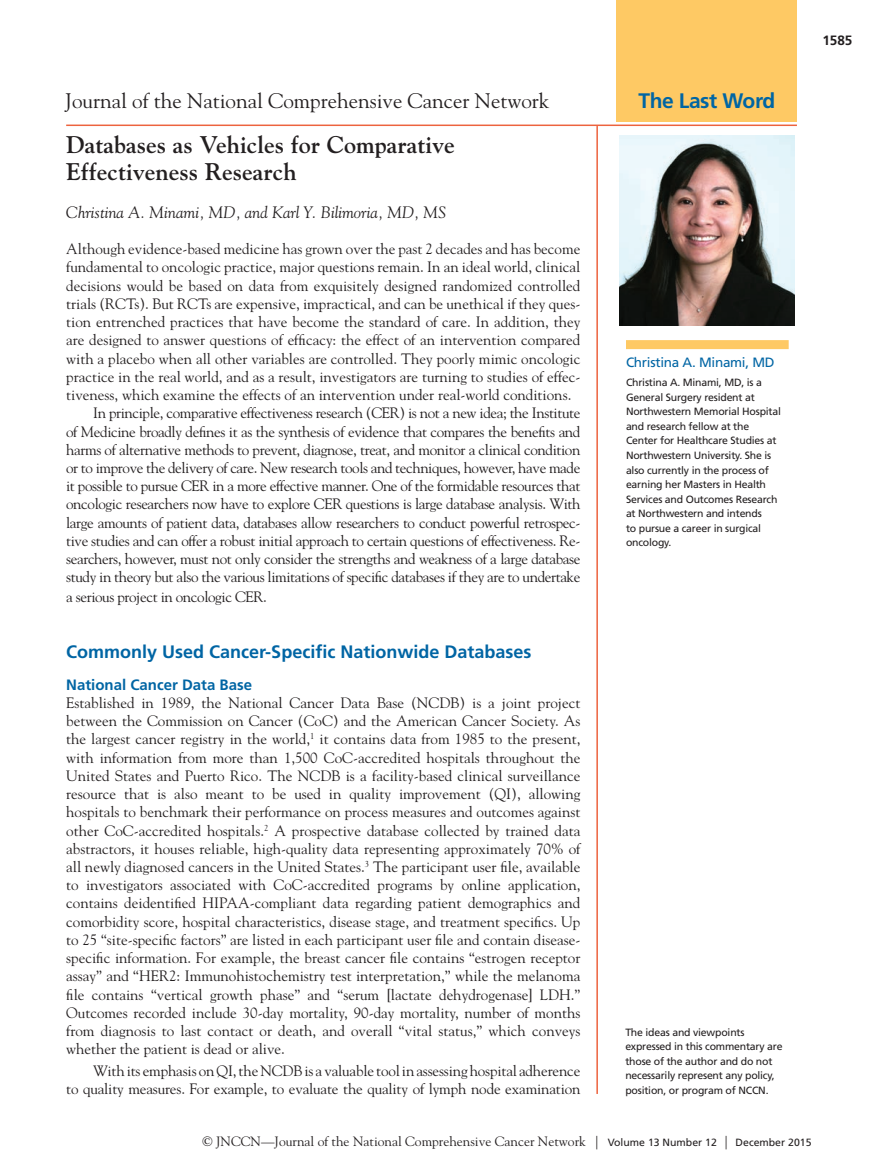
<style>
.page{position:relative;width:878px;height:1175px;background:#fff}
.page>*{position:absolute;margin:0;border:0;box-sizing:border-box;transform-origin:0 0}
.OAT{font:700 24px/27.3px "Goudy Std";color:#231f20}
.t1{font:21px "Goudy Std";color:#231f20}
.t2{font:700 21px "Frutiger LT Std";letter-spacing:-.02em;color:#0065a4}
.t3{font:700 18px "Frutiger LT Std";color:#0065a4}
.OAA{font:italic 16.5px "Goudy Std";color:#231f20}
.TXT{font:15px/18.3px "Goudy Std";letter-spacing:-.025em;color:#231f20;text-align:justify}
.Editorial_bodytext{font:15px/18.3px "Goudy Std";color:#231f20;text-align:justify}
.Editorial_bodytext_i{font:15px/18.3px "Goudy Std";letter-spacing:-.01em;color:#231f20;text-align:right}
.t4{font:700 15px "Frutiger LT Std";color:#0065a4}
.t5{font:13.5px "Goudy Std";color:#231f20}
.TOC_caption_bar_titl{font:13.5px "Frutiger LT Std";letter-spacing:-.02em;color:#0065a4}
.t6{font:700 13.5px "Frutiger LT Std";color:#231f20}
.TOC_caption_text{font:10.5px/14.5px "Frutiger LT Std";letter-spacing:-.02em;color:#231f20}
.s1{font-family:"Frutiger LT Std";font-size:10.5px}
</style>
<div class="page">
<hr style="left:66px;top:124px;width:730px;height:2px;background:#ed633e">
<hr style="left:596px;top:126px;width:2px;height:968px;background:#ed633e">
<div style="left:616px;top:0;width:180px;height:122px;background:#fec964"></div>
<div style="left:626px;top:340px;width:162px;height:9px;background:#fec964"></div>
<img style="left:619px;top:135px;width:175px;height:190px">
<p class="t6" style="left:822px;top:32px;width:32px">1585</p>
<h2 class="t1" style="left:65px;top:87px;width:486px">Journal of the National Comprehensive Cancer Network</h2>
<h2 class="t2" style="left:638px;top:88px;width:138px">The Last Word</h2>
<p class="OAT" style="left:66px;top:131px;width:390px">Databases as Vehicles for Comparative<br>Effectiveness Research</p>
<p class="OAA" style="left:66px;top:202px;width:382px">Christina A. Minami, MD, and Karl Y. Bilimoria, MD, MS</p>
<p class="TXT" style="left:66px;top:240px;width:515px">Although evidence-based medicine has grown over the past 2 decades and has become fundamental to oncologic practice, major questions remain. In an ideal world, clinical decisions would be based on data from exquisitely designed randomized controlled trials (RCTs). But RCTs are expensive, impractical, and can be unethical if they ques&shy;tion entrenched practices that have become the standard of care. In addition, they are designed to answer questions of efficacy: the effect of an intervention compared with a placebo when all other variables are controlled. They poorly mimic oncologic practice in the real world, and as a result, investigators are turning to studies of effec&shy;tiveness, which examine the effects of an intervention under real-world conditions.</p>
<p class="TXT" style="left:66px;top:404px;width:516px;text-indent:27px">In principle, comparative effectiveness research (CER) is not a new idea; the Institute of Medicine broadly defines it as the synthesis of evidence that compares the benefits and harms of alternative methods to prevent, diagnose, treat, and monitor a clinical condition or to improve the delivery of care. New research tools and techniques, however, have made it possible to pursue CER in a more effective manner. One of the formidable resources that oncologic researchers now have to explore CER questions is large database analysis. With large amounts of patient data, databases allow researchers to conduct powerful retrospec&shy;tive studies and can offer a robust initial approach to certain questions of effectiveness. Re&shy;searchers, however, must not only consider the strengths and weakness of a large database study in theory but also the various limitations of specific databases if they are to undertake</p>
<p class="TXT" style="left:66px;top:587px;width:202px">a serious project in oncologic CER.</p>
<h1 class="t3" style="left:66px;top:641px;width:467px">Commonly Used Cancer-Specific Nationwide Databases</h1>
<h2 class="t4" style="left:66px;top:675px;width:187px">National Cancer Data Base</h2>
<p class="Editorial_bodytext" style="left:66px;top:693px;width:516px">Established in 1989, the National Cancer Data Base (NCDB) is a joint project between the Commission on Cancer (CoC) and the American Cancer Society. As the largest cancer registry in the world,<sup>1</sup> it contains data from 1985 to the present, with information from more than 1,500 CoC-accredited hospitals throughout the United States and Puerto Rico. The NCDB is a facility-based clinical surveillance resource that is also meant to be used in quality improvement (QI), allowing hospitals to benchmark their performance on process measures and outcomes against other CoC-accredited hospitals.<sup>2</sup> A prospective database collected by trained data abstractors, it houses reliable, high-quality data representing approximately 70% of all newly diagnosed cancers in the United States.<sup>3</sup> The participant user file, available to investigators associated with CoC-accredited programs by online application, contains deidentified HIPAA-compliant data regarding patient demographics and comorbidity score, hospital characteristics, disease stage, and treatment specifics. Up to 25 “site-specific factors” are listed in each participant user file and contain disease&shy;specific information. For example, the breast cancer file contains “estrogen receptor assay” and “HER2: Immunohistochemistry test interpretation,” while the melanoma file contains “vertical growth phase” and “serum [lactate dehydrogenase] LDH.” Outcomes recorded include 30-day mortality, 90-day mortality, number of months from diagnosis to last contact or death, and overall “vital status,” which conveys whether the patient is dead or alive.</p>
<p class="Editorial_bodytext_i" style="left:66px;top:1061px;width:516px">With its emphasis on QI, the NCDB is a valuable tool in assessing hospital adherence<br>to quality measures. For example, to evaluate the quality of lymph node examination</p>
<p class="TOC_caption_bar_titl" style="left:626px;top:354px;width:150px">Christina A. Minami, MD</p>
<p class="TOC_caption_text" style="left:626px;top:375px;width:156px">Christina A. Minami, MD, is a<br>General Surgery resident at<br>Northwestern Memorial Hospital and research fellow at the<br>Center for Healthcare Studies at<br>Northwestern University. She is also currently in the process of earning her Masters in Health<br>Services and Outcomes Research at Northwestern and intends<br>to pursue a career in surgical oncology.</p>
<p class="TOC_caption_text" style="left:625px;top:1024px;width:159px">The ideas and viewpoints expressed in this commentary are those of the author and do not necessarily represent any policy, position, or program of NCCN.</p>
<p class="t5" style="left:202px;top:1132px;width:610px">© JNCCN—Journal of the National Comprehensive Cancer Network | <span class="s1">Volume 13 Number 12</span> | <span class="s1">December 2015</span></p>
</div>
